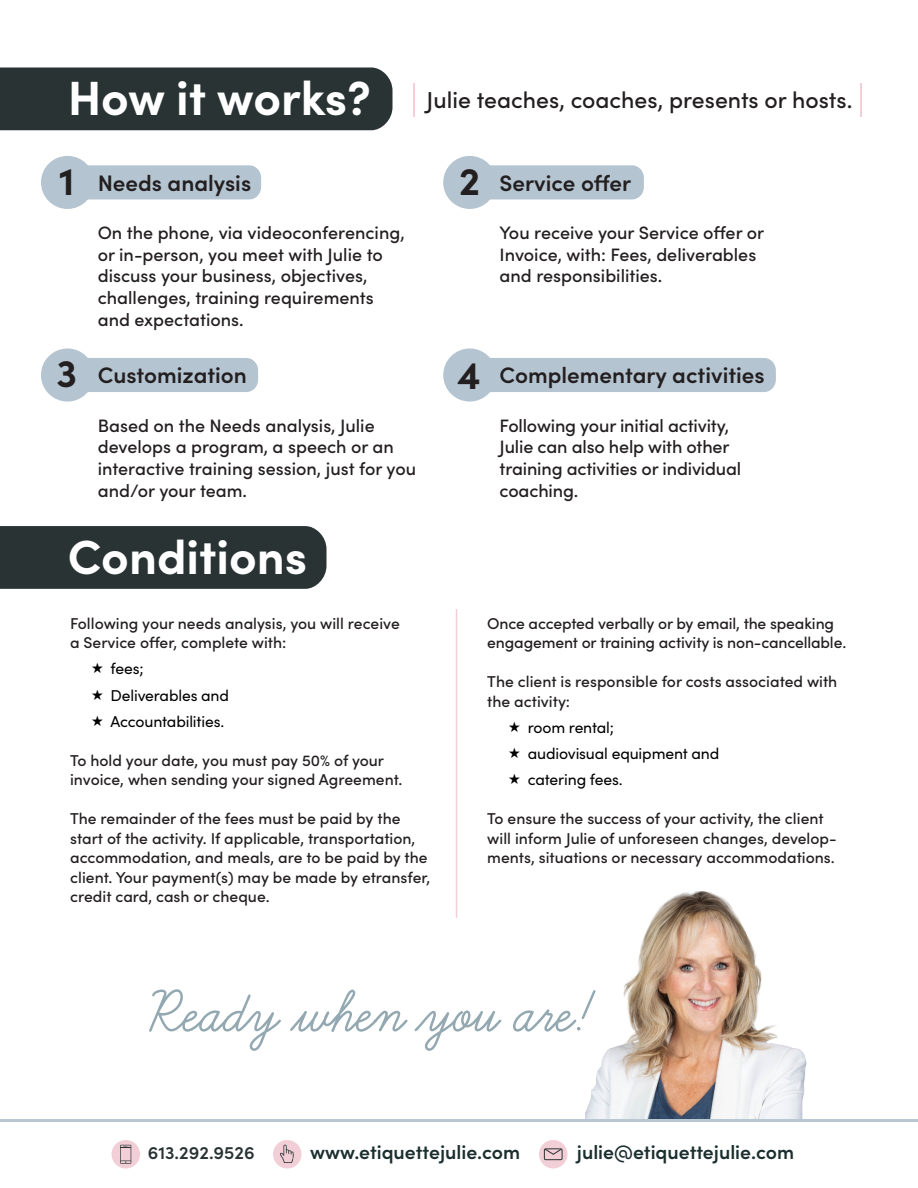
<style>
.page{position:relative;width:918px;height:1188px;background:#fff}
.page>*{position:absolute;margin:0;border:0;box-sizing:border-box;transform-origin:0 0}
.t1{font:700 64.05px "Learning Curve";color:#93a8b1}
.t2{font:700 48.15px "Sofia Pro";color:#fff}
.Subtitle{font:700 39px "Sofia Pro";color:#231f20}
.t3{font:500 23.1px "Sofia Pro";color:#231f20}
.Subtitle-2{font:600 22.5px "Sofia Pro";color:#231f20}
.Citations{font:600 19.5px "Sofia Pro";color:#1b2f2e}
.Main_text{font:500 18px/21.6px "Sofia Pro";color:#231f20}
.t4{font:600 18px "Sofia Pro";color:#293333}
.Main_text-2{font:500 15.75px/19.5px "Sofia Pro";color:#231f20}
.t5{font:15.75px "Sofia Pro";letter-spacing:-.01em;color:#000}
</style>
<div class="page">
<img style="left:586px;top:891px;width:221px;height:228px">
<div style="left:88px;top:165px;width:173px;height:34px;background:#b5c4d1"></div>
<div style="left:490px;top:165px;width:154px;height:34px;background:#b5c4d1"></div>
<div style="left:490px;top:358px;width:286px;height:34px;background:#b5c4d1"></div>
<div style="left:41px;top:156px;width:53px;height:53px;background:#b5c4d1;border-radius:50%"></div>
<div style="left:443px;top:156px;width:53px;height:53px;background:#b5c4d1;border-radius:50%"></div>
<div style="left:443px;top:348px;width:53px;height:54px;background:#b5c4d1;border-radius:50%"></div>
<div style="left:88px;top:358px;width:170px;height:34px;background:#b5c4d1"></div>
<div style="left:0;top:68px;width:393px;height:62px;background:#293333"></div>
<div style="left:0;top:526px;width:327px;height:63px;background:#293333"></div>
<hr style="left:413px;top:83px;width:2px;height:33px;background:#f2cfd6">
<hr style="left:860px;top:83px;width:2px;height:33px;background:#f2cfd6">
<div style="left:41px;top:348px;width:53px;height:54px;background:#b5c4d1;border-radius:50%"></div>
<hr style="left:456px;top:609px;width:1px;height:309px;background:#f2cfd6">
<svg style="left:0;top:1119px;width:918px;height:50px"></svg>
<div style="left:112px;top:1140px;width:28px;height:28px;background:#f2cfd6;border-radius:50%"></div>
<svg style="left:120px;top:1145px;width:11px;height:19px"></svg>
<div style="left:273px;top:1140px;width:28px;height:28px;background:#f2cfd6;border-radius:50%"></div>
<svg style="left:280px;top:1145px;width:14px;height:18px"></svg>
<div style="left:539px;top:1140px;width:28px;height:28px;background:#f2cfd6;border-radius:50%"></div>
<svg style="left:543px;top:1148px;width:20px;height:13px"></svg>
<p class="t2" style="left:68px;top:61px;width:304px">How it works?</p>
<p class="t3" style="left:427px;top:83px;width:427px">Julie teaches, coaches, presents or hosts.</p>
<p class="Subtitle" style="left:59px;top:151px;width:17px">1</p>
<p class="Subtitle" style="left:459px;top:151px;width:23px">2</p>
<p class="Subtitle-2" style="left:98px;top:166px;width:155px">Needs analysis</p>
<p class="Main_text" style="left:98px;top:221px;width:308px">On the phone, via videoconferencing, or in-person, you meet with Julie to discuss your business, objectives, challenges, training requirements and expectations.</p>
<p class="Subtitle-2" style="left:500px;top:166px;width:133px">Service offer</p>
<p class="Main_text" style="left:500px;top:221px;width:266px">You receive your Service offer or<br>Invoice, with: Fees, deliverables and responsibilities.</p>
<p class="Subtitle" style="left:57px;top:344px;width:22px">3</p>
<p class="Subtitle" style="left:458px;top:345px;width:25px">4</p>
<p class="Subtitle-2" style="left:98px;top:358px;width:151px">Customization</p>
<p class="Main_text" style="left:98px;top:414px;width:320px">Based on the Needs analysis, Julie develops a program, a speech or an interactive training session, just for you and/or your team.</p>
<p class="Subtitle-2" style="left:500px;top:358px;width:267px">Complementary activities</p>
<p class="Main_text" style="left:500px;top:414px;width:243px">Following your initial activity,<br>Julie can also help with other training activities or individual coaching.</p>
<p class="t2" style="left:68px;top:520px;width:241px">Conditions</p>
<p class="Main_text-2" style="left:70px;top:612px;width:331px">Following your needs analysis, you will receive a Service offer, complete with:</p>
<p class="t5" style="left:111px;top:657px;width:35px">fees;</p>
<p class="t5" style="left:111px;top:684px;width:120px">Deliverables and</p>
<p class="t5" style="left:111px;top:710px;width:115px">Accountabilities.</p>
<p class="Main_text-2" style="left:70px;top:750px;width:334px">To hold your date, you must pay 50% of your invoice, when sending your signed Agreement.</p>
<p class="Main_text-2" style="left:70px;top:808px;width:362px">The remainder of the fees must be paid by the start of the activity. If applicable, transportation, accommodation, and meals, are to be paid by the client. Your payment(s) may be made by etransfer, credit card, cash or cheque.</p>
<p class="Main_text-2" style="left:487px;top:612px;width:360px">Once accepted verbally or by email, the speaking engagement or training activity is non-cancellable.</p>
<p class="Main_text-2" style="left:487px;top:671px;width:352px">The client is responsible for costs associated with the activity:</p>
<p class="t5" style="left:528px;top:716px;width:88px">room rental;</p>
<p class="t5" style="left:528px;top:742px;width:193px">audiovisual equipment and</p>
<p class="t5" style="left:528px;top:768px;width:96px">catering fees.</p>
<p class="Main_text-2" style="left:487px;top:808px;width:351px">To ensure the success of your activity, the client will inform Julie of unforeseen changes, develop&shy;ments, situations or necessary accommodations.</p>
<p class="t1" style="left:150px;top:977px;width:442px">Ready when you are!</p>
<p class="t4" style="left:148px;top:1140px;width:108px">613.292.9526</p>
<p class="Citations" style="left:310px;top:1138px;width:211px">www.etiquettejulie.com</p>
<p class="Citations" style="left:577px;top:1138px;width:219px">julie@etiquettejulie.com</p>
</div>
